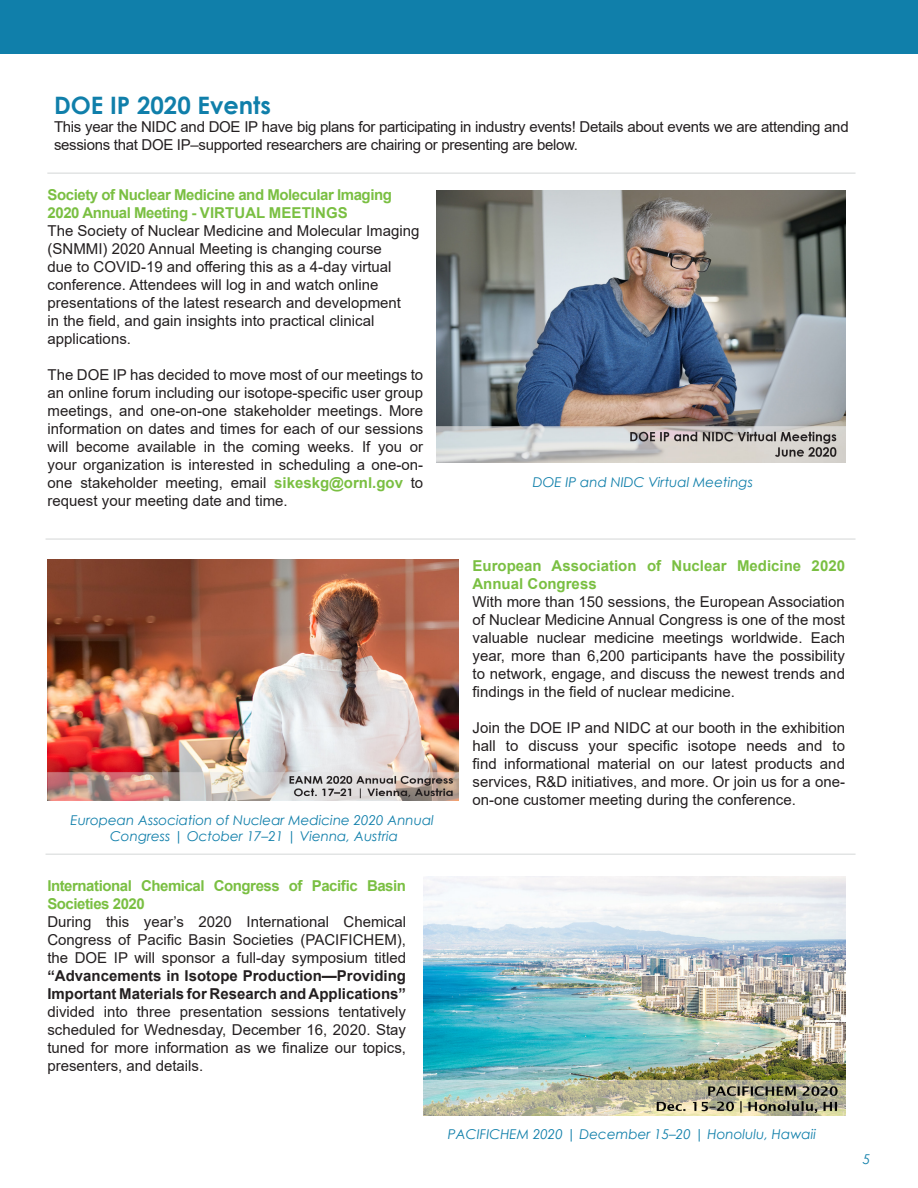
<style>
.page{position:relative;width:918px;height:1188px;background:#fff}
.page>*{position:absolute;margin:0;border:0;box-sizing:border-box;transform-origin:0 0}
.Header_Style_1{font:700 24px "Century Gothic";color:#107faa}
.Paragraph_Style_2{font:15px/18px "Arial";color:#231f20;text-align:justify}
.Paragraph_Style_2-2{font:15px/18px "Arial";letter-spacing:-.02em;color:#231f20}
.Paragraph_Style_2-3{font:700 15px/18px "Arial";letter-spacing:-.03em;color:#7abf42}
.Paragraph_Style_2-4{font:700 15px/18px "Arial";color:#7abf42}
.t1{font:italic 13.5px/16.2px "Century Gothic";color:#107faa;text-align:center}
.s1{font-weight:700;color:#7abf42}
.s2{font-weight:700}
</style>
<div class="page">
<hr style="left:0;top:0;width:2px;height:54px;background:#107faa">
<div style="left:2px;top:0;width:916px;height:54px;background:#107faa"></div>
<hr style="left:47px;top:172px;width:809px;height:2px;background:#e2e4e4">
<hr style="left:46px;top:538px;width:810px;height:2px;background:#e2e4e4">
<img style="left:48px;top:560px;width:411px;height:241px">
<img style="left:423px;top:876px;width:422px;height:239px">
<hr style="left:46px;top:854px;width:810px;height:1px;background:#e2e4e4">
<img style="left:437px;top:191px;width:408px;height:272px">
<p class="Header_Style_1" style="left:54px;top:87px;width:218px">DOE IP 2020 Events</p>
<p class="Paragraph_Style_2-2" style="left:54px;top:118px;width:796px">This year the NIDC and DOE IP have big plans for participating in industry events! Details about events we are attending and sessions that DOE IP–supported researchers are chairing or presenting are below.</p>
<p class="Paragraph_Style_2-3" style="left:48px;top:186px;width:346px">Society of Nuclear Medicine and Molecular Imaging<br>2020 Annual Meeting - VIRTUAL MEETINGS</p>
<p class="Paragraph_Style_2" style="left:48px;top:221px;width:373px;text-align:left">The Society of Nuclear Medicine and Molecular Imaging (SNMMI) 2020 Annual Meeting is changing course<br>due to COVID-19 and offering this as a 4-day virtual conference. Attendees will log in and watch online presentations of the latest research and development<br>in the field, and gain insights into practical clinical applications.</p>
<p class="Paragraph_Style_2" style="left:48px;top:365px;width:377px">The DOE IP has decided to move most of our meetings to an online forum including our isotope-specific user group meetings, and one-on-one stakeholder meetings. More information on dates and times for each of our sessions will become available in the coming weeks. If you or your organization is interested in scheduling a one-on&shy;one stakeholder meeting, email <span class="s1">sikeskg@ornl.gov</span> to request your meeting date and time.</p>
<p class="t1" style="left:71px;top:811px;width:365px">European Association of Nuclear Medicine 2020 Annual<br>Congress | October 17–21 | Vienna, Austria</p>
<p class="Paragraph_Style_2-3" style="left:47px;top:877px;width:360px">International Chemical Congress of Pacific Basin<br>Societies 2020</p>
<p class="Paragraph_Style_2" style="left:47px;top:913px;width:360px">During this year’s 2020 International Chemical Congress of Pacific Basin Societies (PACIFICHEM), the DOE IP will sponsor a full-day symposium titled <span class="s2">“Advancements in Isotope Production—Providing Important Materials for Research and Applications” </span>divided into three presentation sessions tentatively scheduled for Wednesday, December 16, 2020. Stay tuned for more information as we finalize our topics, presenters, and details.</p>
<p class="t1" style="left:533px;top:473px;width:222px">DOE IP and NIDC Virtual Meetings</p>
<p class="Paragraph_Style_2-4" style="left:472px;top:557px;width:374px">European Association of Nuclear Medicine 2020<br>Annual Congress</p>
<p class="Paragraph_Style_2" style="left:472px;top:593px;width:374px">With more than 150 sessions, the European Association of Nuclear Medicine Annual Congress is one of the most valuable nuclear medicine meetings worldwide. Each year, more than 6,200 participants have the possibility to network, engage, and discuss the newest trends and findings in the field of nuclear medicine.</p>
<p class="Paragraph_Style_2" style="left:472px;top:719px;width:374px">Join the DOE IP and NIDC at our booth in the exhibition hall to discuss your specific isotope needs and to find informational material on our latest products and services, R&amp;D initiatives, and more. Or join us for a one&shy;on-one customer meeting during the conference.</p>
<p class="t1" style="left:448px;top:1126px;width:370px">PACIFICHEM 2020 | December 15–20 | Honolulu, Hawaii</p>
<p class="t1" style="left:863px;top:1150px;width:9px">5</p>
</div>
